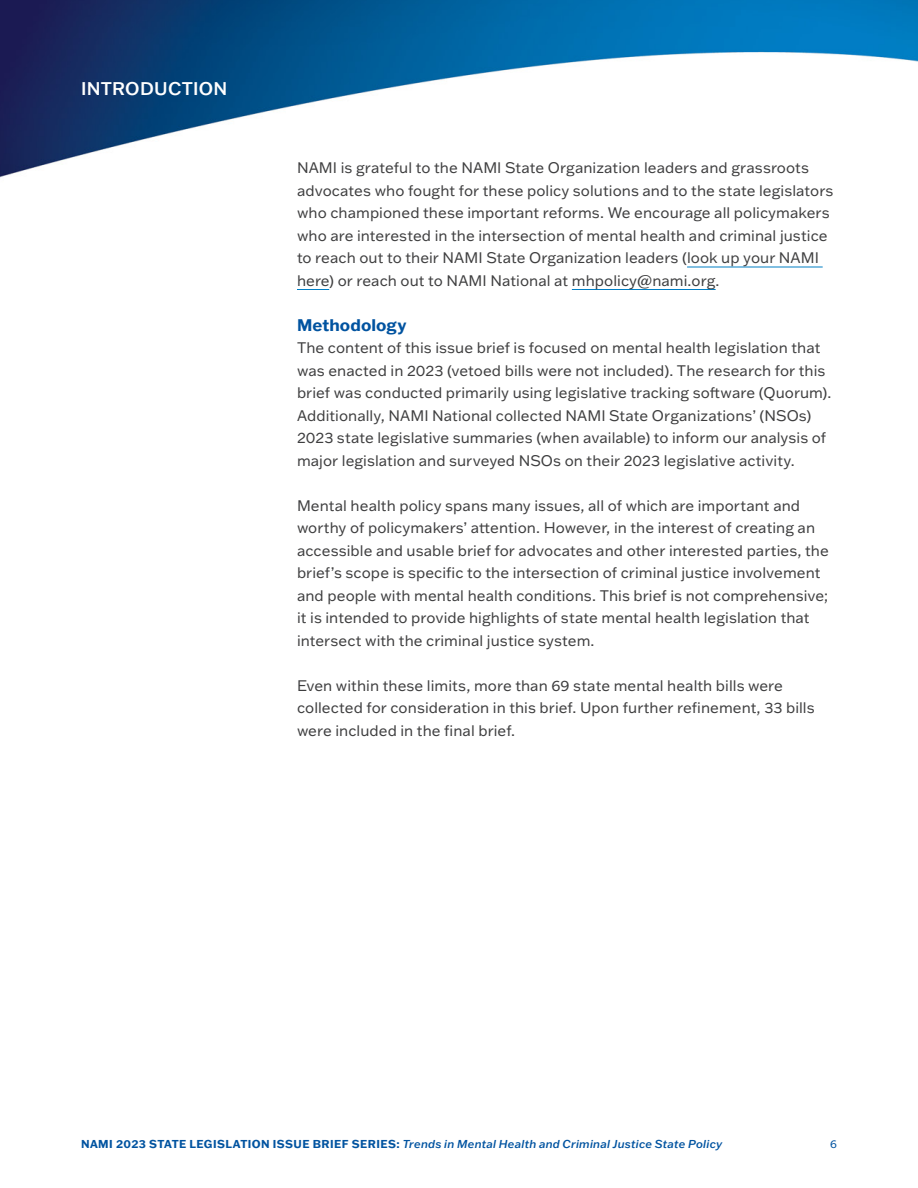
<style>
.page{position:relative;width:918px;height:1188px;background:#fff}
.page>*{position:absolute;margin:0;border:0;box-sizing:border-box;transform-origin:0 0}
.H2_-_Section_Subtitle{font:500 18px "Franklin Gothic ATF";letter-spacing:.015em;color:#fff}
.H4_-_Body_Subhead{font:700 16.5px "Franklin Gothic ATF";letter-spacing:.005em;color:#0153a0}
.Body{font:15px/22.5px "Franklin Gothic ATF";letter-spacing:.005em;color:#3e3e3f}
.t1{font:italic 500 11.25px "Franklin Gothic ATF";letter-spacing:.015em;color:#0153a0}
.t2{font:11.25px "Franklin Gothic ATF";color:#0153a0}
.s1{font-weight:700;font-style:normal}
</style>
<div class="page">
<img style="left:0;top:0;width:918px;height:290px">
<hr style="left:687px;top:267px;width:136px;height:1px;background:#007ec5">
<hr style="left:297px;top:289px;width:32px;height:1px;background:#007ec5">
<hr style="left:572px;top:289px;width:144px;height:1px;background:#007ec5">
<p class="H2_-_Section_Subtitle" style="left:81px;top:76px;width:148px">INTRODUCTION</p>
<p class="Body" style="left:297px;top:156px;width:538px">NAMI is grateful to the NAMI State Organization leaders and grassroots advocates who fought for these policy solutions and to the state legislators who championed these important reforms. We encourage all policymakers who are interested in the intersection of mental health and criminal justice to reach out to their NAMI State Organization leaders (look up your NAMI here) or reach out to NAMI National at mhpolicy@nami.org.</p>
<p class="H4_-_Body_Subhead" style="left:297px;top:314px;width:111px">Methodology</p>
<p class="Body" style="left:297px;top:336px;width:536px">The content of this issue brief is focused on mental health legislation that was enacted in 2023 (vetoed bills were not included). The research for this brief was conducted primarily using legislative tracking software (Quorum).<br>Additionally, NAMI National collected NAMI State Organizations’ (NSOs)<br>2023 state legislative summaries (when available) to inform our analysis of major legislation and surveyed NSOs on their 2023 legislative activity.</p>
<p class="Body" style="left:297px;top:494px;width:533px">Mental health policy spans many issues, all of which are important and worthy of policymakers’ attention. However, in the interest of creating an accessible and usable brief for advocates and other interested parties, the brief’s scope is specific to the intersection of criminal justice involvement and people with mental health conditions. This brief is not comprehensive; it is intended to provide highlights of state mental health legislation that intersect with the criminal justice system.</p>
<p class="Body" style="left:297px;top:674px;width:519px">Even within these limits, more than 69 state mental health bills were collected for consideration in this brief. Upon further refinement, 33 bills were included in the final brief.</p>
<p class="t1" style="left:81px;top:1136px;width:643px"><span class="s1">NAMI 2023 STATE LEGISLATION ISSUE BRIEF SERIES:</span> Trends in Mental Health and Criminal Justice State Policy</p>
<p class="t2" style="left:830px;top:1136px;width:8px">6</p>
</div>
